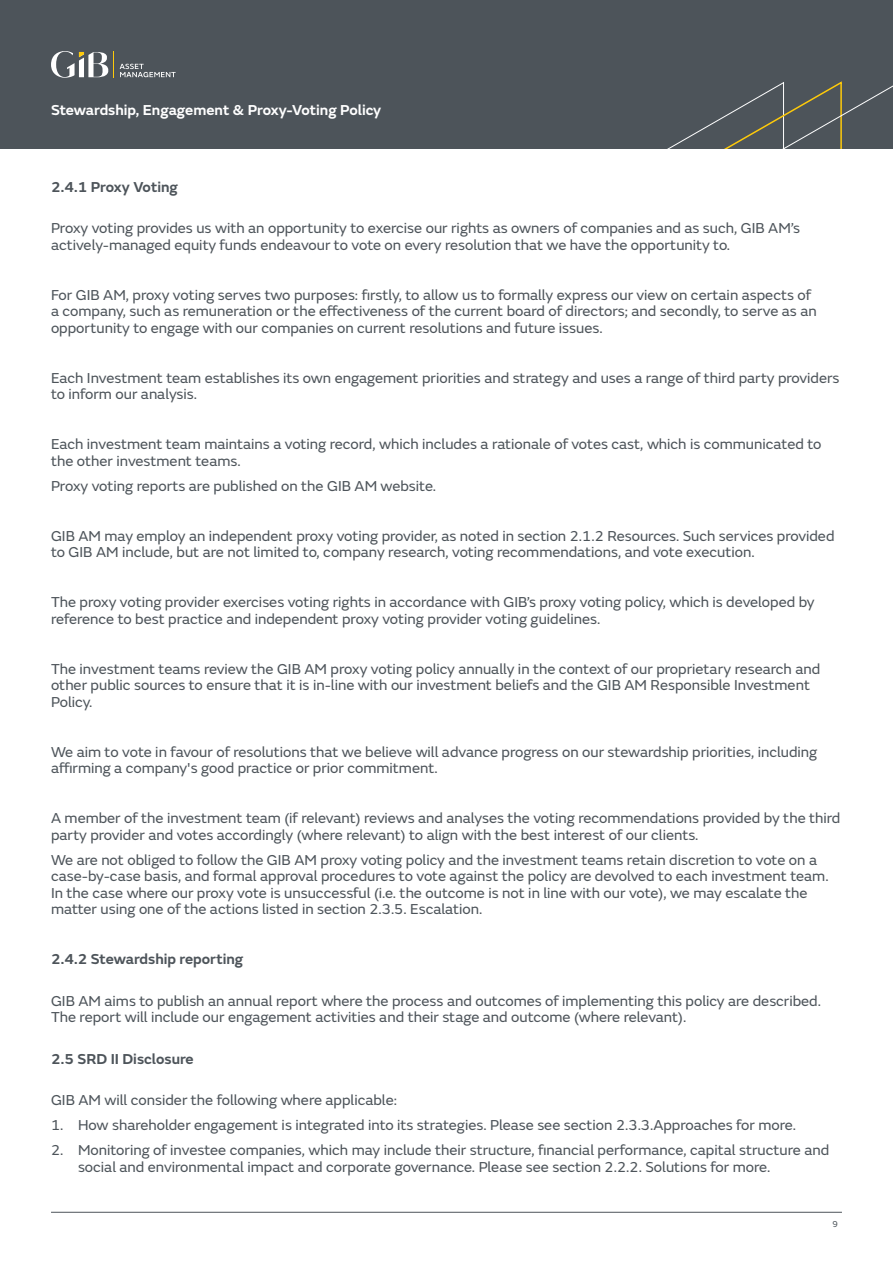
<style>
.page{position:relative;width:893px;height:1263px;background:#fff}
.page>*{position:absolute;margin:0;border:0;box-sizing:border-box;transform-origin:0 0}
.Body{font:15px/16.5px "FS Emeric";color:#4d545a}
.Subhead{font:600 15px "FS Emeric";color:#4d545a}
.t1{font:600 15px "FS Emeric";color:#fff}
.t2{font:9px "FS Emeric";color:#4d545a}
</style>
<div class="page">
<div style="left:0;top:0;width:893px;height:149px;background:#4d545a"></div>
<svg style="left:51px;top:51px;width:125px;height:27px"></svg>
<svg style="left:667px;top:81px;width:226px;height:68px"></svg>
<hr style="left:51px;top:1212px;width:791px;height:1px;background:#4d545a">
<p class="t1" style="left:51px;top:99px;width:332px">Stewardship, Engagement &amp; Proxy-Voting Policy</p>
<p class="Subhead" style="left:51px;top:175px;width:128px">2.4.1 Proxy Voting</p>
<p class="Body" style="left:51px;top:219px;width:750px">Proxy voting provides us with an opportunity to exercise our rights as owners of companies and as such, GIB AM’s actively-managed equity funds endeavour to vote on every resolution that we have the opportunity to.</p>
<p class="Body" style="left:51px;top:285px;width:767px">For GIB AM, proxy voting serves two purposes: firstly, to allow us to formally express our view on certain aspects of a company, such as remuneration or the effectiveness of the current board of directors; and secondly, to serve as an opportunity to engage with our companies on current resolutions and future issues.</p>
<p class="Body" style="left:51px;top:368px;width:790px">Each Investment team establishes its own engagement priorities and strategy and uses a range of third party providers to inform our analysis.</p>
<p class="Body" style="left:51px;top:435px;width:772px">Each investment team maintains a voting record, which includes a rationale of votes cast, which is communicated to the other investment teams.</p>
<p class="Body" style="left:51px;top:477px;width:387px">Proxy voting reports are published on the GIB AM website.</p>
<p class="Body" style="left:51px;top:527px;width:785px">GIB AM may employ an independent proxy voting provider, as noted in section 2.1.2 Resources. Such services provided to GIB AM include, but are not limited to, company research, voting recommendations, and vote execution.</p>
<p class="Body" style="left:51px;top:593px;width:765px">The proxy voting provider exercises voting rights in accordance with GIB’s proxy voting policy, which is developed by reference to best practice and independent proxy voting provider voting guidelines.</p>
<p class="Body" style="left:51px;top:660px;width:771px">The investment teams review the GIB AM proxy voting policy annually in the context of our proprietary research and other public sources to ensure that it is in-line with our investment beliefs and the GIB AM Responsible Investment<br>Policy.</p>
<p class="Body" style="left:51px;top:743px;width:768px">We aim to vote in favour of resolutions that we believe will advance progress on our stewardship priorities, including affirming a company's good practice or prior commitment.</p>
<p class="Body" style="left:51px;top:809px;width:791px">A member of the investment team (if relevant) reviews and analyses the voting recommendations provided by the third party provider and votes accordingly (where relevant) to align with the best interest of our clients.</p>
<p class="Body" style="left:51px;top:851px;width:779px">We are not obliged to follow the GIB AM proxy voting policy and the investment teams retain discretion to vote on a case-by-case basis, and formal approval procedures to vote against the policy are devolved to each investment team.<br>In the case where our proxy vote is unsuccessful (i.e. the outcome is not in line with our vote), we may escalate the matter using one of the actions listed in section 2.3.5. Escalation.</p>
<p class="Subhead" style="left:51px;top:948px;width:194px">2.4.2 Stewardship reporting</p>
<p class="Body" style="left:51px;top:992px;width:772px">GIB AM aims to publish an annual report where the process and outcomes of implementing this policy are described.<br>The report will include our engagement activities and their stage and outcome (where relevant).</p>
<p class="Subhead" style="left:51px;top:1047px;width:144px">2.5 SRD II Disclosure</p>
<p class="Body" style="left:51px;top:1091px;width:347px">GIB AM will consider the following where applicable:</p>
<p class="Body" style="left:51px;top:1116px;width:746px">1. How shareholder engagement is integrated into its strategies. Please see section 2.3.3.Approaches for more.</p>
<p class="Body" style="left:78px;top:1141px;width:753px;text-indent:-27px">2. Monitoring of investee companies, which may include their structure, financial performance, capital structure and social and environmental impact and corporate governance. Please see section 2.2.2. Solutions for more.</p>
<p class="t2" style="left:832px;top:1217px;width:7px">9</p>
</div>
